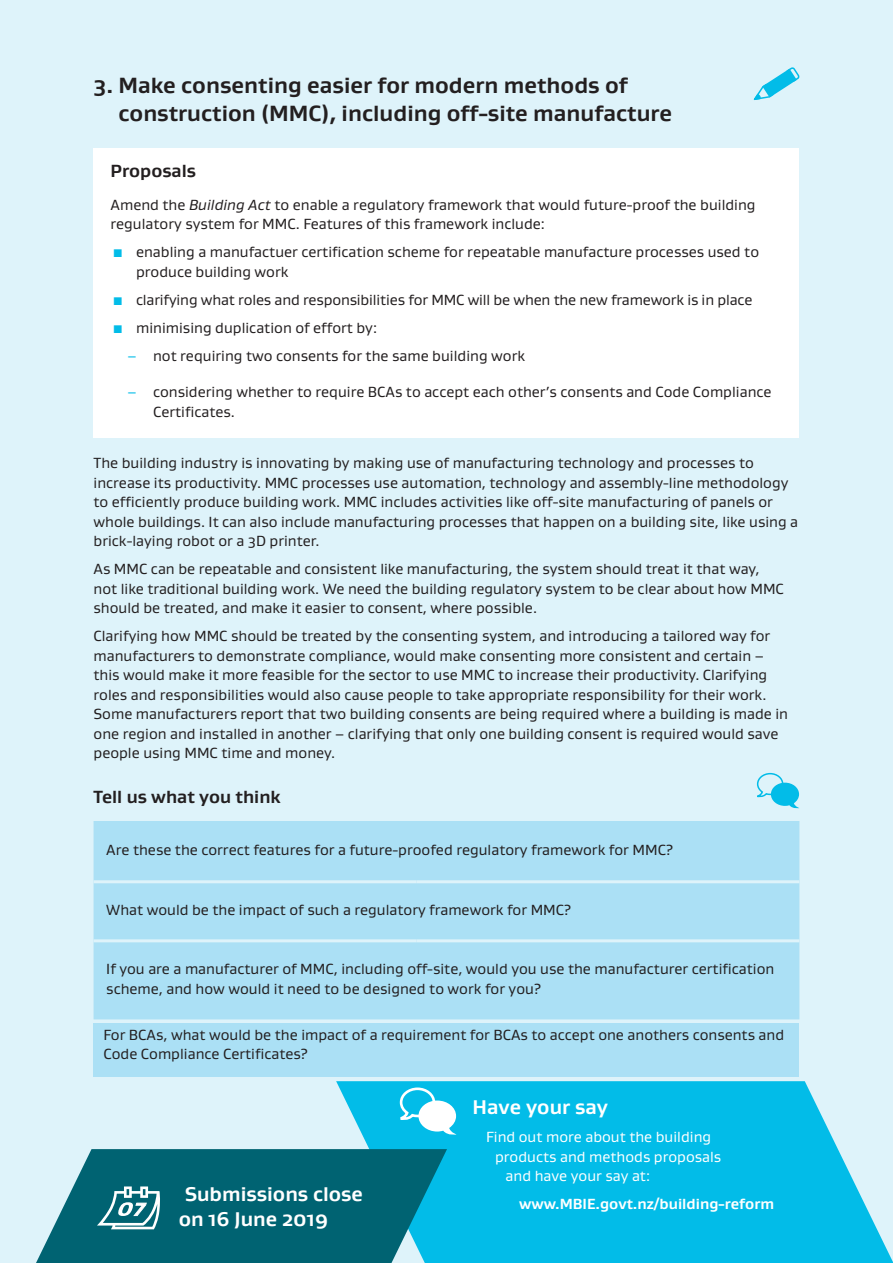
<style>
.page{position:relative;width:893px;height:1263px;background:#def3fa}
.page>*{position:absolute;margin:0;border:0;box-sizing:border-box;transform-origin:0 0}
.Heading_2{font:700 22.5px/27.8px "Gustan";color:#231f20}
.call_to_action_wht{font:700 20.25px/24.8px "Gustan";color:#fff}
.call_to_action{font:700 20.25px "Gustan";color:#fff}
.Heading_2_box{font:700 18px "Gustan";color:#231f20}
.big_bod{font:15px/19.5px "Gustan";color:#231f20}
.proposal_table_spaci{font:15px/19.5px "Gustan";color:#231f20}
.big_bod-2{font:15px "Gustan";color:#fff}
.big_bod-3{font:700 15px "Gustan";color:#fff}
.s1{font-style:italic}
.s2{color:#02bce8}
</style>
<div class="page">
<svg style="left:336px;top:1081px;width:557px;height:182px;background:#19c1e9"></svg>
<svg style="left:36px;top:1149px;width:411px;height:114px;background:#127484"></svg>
<svg style="left:398px;top:1086px;width:59px;height:50px;background:#66d6f1"></svg>
<svg style="left:97px;top:1186px;width:64px;height:43px;background:#52959f"></svg>
<div style="left:94px;top:1023px;width:705px;height:53px;background:#abe0f5"></div>
<div style="left:94px;top:148px;width:705px;height:290px;background:#fff"></div>
<div style="left:94px;top:821px;width:705px;height:198px;background:#abe0f5"></div>
<hr style="left:94px;top:880px;width:323px;height:3px;background:#def3fa">
<hr style="left:417px;top:880px;width:382px;height:3px;background:#def3fa">
<hr style="left:94px;top:939px;width:323px;height:3px;background:#def3fa">
<hr style="left:417px;top:939px;width:382px;height:3px;background:#def3fa">
<svg style="left:756px;top:772px;width:43px;height:37px"></svg>
<svg style="left:753px;top:67px;width:47px;height:34px"></svg>
<p class="Heading_2" style="left:118px;top:71px;width:555px;text-indent:-25px">3. Make consenting easier for modern methods of construction (MMC), including off-site manufacture</p>
<p class="Heading_2_box" style="left:111px;top:159px;width:87px">Proposals</p>
<p class="big_bod" style="left:111px;top:194px;width:647px">Amend the <span class="s1">Building Act</span> to enable a regulatory framework that would future-proof the building regulatory system for MMC. Features of this framework include:</p>
<p class="big_bod" style="left:136px;top:242px;width:625px;text-indent:-26px"><span class="s2">▪</span> enabling a manufactuer certification scheme for repeatable manufacture processes used to produce building work</p>
<p class="big_bod" style="left:111px;top:289px;width:643px"><span class="s2">▪</span> clarifying what roles and responsibilities for MMC will be when the new framework is in place</p>
<p class="big_bod" style="left:111px;top:317px;width:268px"><span class="s2">▪</span> minimising duplication of effort by:</p>
<p class="big_bod" style="left:128px;top:345px;width:399px"><span class="s2">–</span> not requiring two consents for the same building work</p>
<p class="big_bod" style="left:153px;top:382px;width:620px;text-indent:-26px"><span class="s2">–</span> considering whether to require BCAs to accept each other’s consents and Code Compliance<br>Certificates.</p>
<p class="big_bod" style="left:94px;top:453px;width:706px">The building industry is innovating by making use of manufacturing technology and processes to increase its productivity. MMC processes use automation, technology and assembly-line methodology to efficiently produce building work. MMC includes activities like off-site manufacturing of panels or whole buildings. It can also include manufacturing processes that happen on a building site, like using a brick‑laying robot or a 3D printer.</p>
<p class="big_bod" style="left:94px;top:559px;width:692px">As MMC can be repeatable and consistent like manufacturing, the system should treat it that way, not like traditional building work. We need the building regulatory system to be clear about how MMC should be treated, and make it easier to consent, where possible.</p>
<p class="big_bod" style="left:94px;top:626px;width:696px">Clarifying how MMC should be treated by the consenting system, and introducing a tailored way for manufacturers to demonstrate compliance, would make consenting more consistent and certain – this would make it more feasible for the sector to use MMC to increase their productivity. Clarifying roles and responsibilities would also cause people to take appropriate responsibility for their work.<br>Some manufacturers report that two building consents are being required where a building is made in one region and installed in another – clarifying that only one building consent is required would save people using MMC time and money.</p>
<p class="Heading_2_box" style="left:94px;top:785px;width:189px">Tell us what you think</p>
<p class="big_bod" style="left:106px;top:839px;width:568px">Are these the correct features for a future-proofed regulatory framework for MMC?</p>
<p class="big_bod" style="left:106px;top:900px;width:466px">What would be the impact of such a regulatory framework for MMC?</p>
<p class="big_bod" style="left:106px;top:959px;width:670px">If you are a manufacturer of MMC, including off-site, would you use the manufacturer certification scheme, and how would it need to be designed to work for you?</p>
<p class="proposal_table_spaci" style="left:103px;top:1025px;width:682px">For BCAs, what would be the impact of a requirement for BCAs to accept one anothers consents and<br>Code Compliance Certificates?</p>
<p class="call_to_action_wht" style="left:179px;top:1181px;width:186px">Submissions close on 16 June 2019</p>
<p class="call_to_action" style="left:473px;top:1094px;width:137px">Have your say</p>
<p class="big_bod-2" style="left:486px;top:1127px;width:227px">Find out more about the building</p>
<p class="big_bod-2" style="left:495px;top:1146px;width:228px">products and methods proposals</p>
<p class="big_bod-2" style="left:506px;top:1166px;width:146px">and have your say at:</p>
<p class="big_bod-3" style="left:519px;top:1194px;width:256px">www.MBIE.govt.nz/building-reform</p>
</div>
